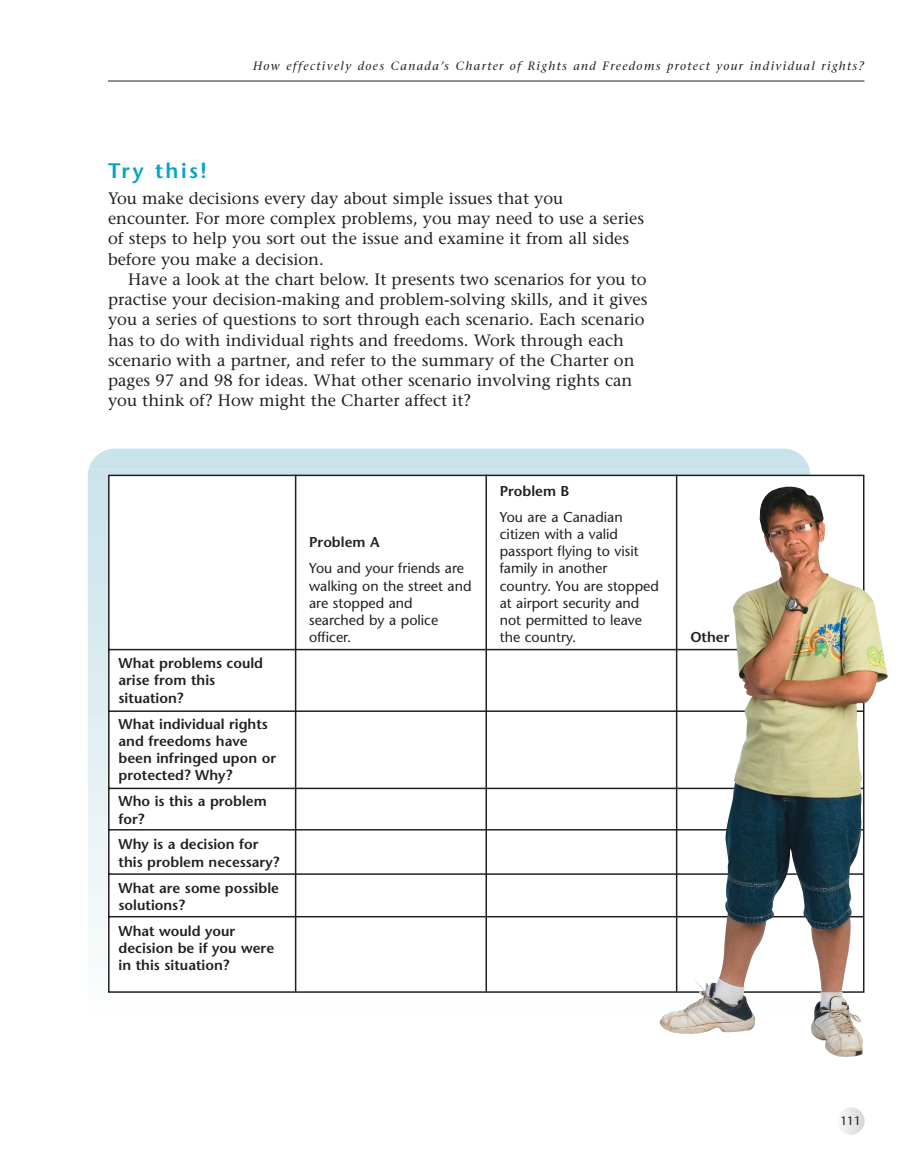
<style>
.page{position:relative;width:905px;height:1175px;background:#fff}
.page>*{position:absolute;margin:0;border:0;box-sizing:border-box;transform-origin:0 0}
.t1{font:600 21px "Stone Sans";letter-spacing:.115em;color:#00a5c7}
.t2{font:16.5px/20.2px "Stone Serif";color:#231f20}
.t3{font:600 14.25px/17.2px "Stone Sans";color:#231f20}
.t4{font:14.25px/17.2px "Stone Sans";color:#231f20}
.t5{font:italic 12px "Stone Serif";letter-spacing:.115em;color:#231f20}
.t6{font:12px "Stone Sans";color:#231f20}
</style>
<div class="page">
<svg style="left:841px;top:1107px;width:24px;height:27px"></svg>
<hr style="left:108px;top:81px;width:756px;height:1px;background:#231f20">
<div style="left:88px;top:448px;width:722px;height:11px;background:#c9e3eb"></div>
<div style="left:88px;top:457px;width:722px;height:13px;background:#cae3eb"></div>
<div style="left:88px;top:468px;width:722px;height:13px;background:#cbe4ec"></div>
<div style="left:88px;top:480px;width:722px;height:12px;background:#cce4ec"></div>
<div style="left:88px;top:491px;width:722px;height:13px;background:#cde4ec"></div>
<div style="left:88px;top:502px;width:722px;height:13px;background:#cee5ec"></div>
<div style="left:88px;top:513px;width:722px;height:13px;background:#cee5ed"></div>
<div style="left:88px;top:524px;width:722px;height:13px;background:#d0e6ed"></div>
<div style="left:88px;top:535px;width:722px;height:13px;background:#d1e7ee"></div>
<div style="left:88px;top:547px;width:722px;height:12px;background:#d2e7ee"></div>
<div style="left:88px;top:558px;width:722px;height:13px;background:#d2e7ee"></div>
<div style="left:88px;top:569px;width:722px;height:13px;background:#d3e8ee"></div>
<div style="left:88px;top:580px;width:722px;height:13px;background:#d5e8ee"></div>
<div style="left:88px;top:591px;width:722px;height:13px;background:#d6e9ef"></div>
<div style="left:88px;top:602px;width:722px;height:13px;background:#d6e9ef"></div>
<div style="left:88px;top:614px;width:722px;height:12px;background:#d7e9ef"></div>
<div style="left:88px;top:625px;width:722px;height:13px;background:#d9ebf0"></div>
<div style="left:88px;top:636px;width:722px;height:13px;background:#daebf0"></div>
<div style="left:88px;top:647px;width:722px;height:13px;background:#daebf1"></div>
<div style="left:88px;top:658px;width:722px;height:13px;background:#dbecf1"></div>
<div style="left:88px;top:669px;width:722px;height:13px;background:#ddecf1"></div>
<div style="left:88px;top:681px;width:722px;height:12px;background:#deedf1"></div>
<div style="left:88px;top:692px;width:722px;height:13px;background:#deedf2"></div>
<div style="left:88px;top:703px;width:722px;height:13px;background:#dfedf2"></div>
<div style="left:88px;top:714px;width:722px;height:13px;background:#e1eff3"></div>
<div style="left:88px;top:725px;width:722px;height:13px;background:#e2eff3"></div>
<div style="left:88px;top:736px;width:722px;height:13px;background:#e3f0f4"></div>
<div style="left:88px;top:748px;width:722px;height:12px;background:#e4f0f4"></div>
<div style="left:88px;top:759px;width:722px;height:13px;background:#e5f0f4"></div>
<div style="left:88px;top:770px;width:722px;height:13px;background:#e6f1f4"></div>
<div style="left:88px;top:781px;width:722px;height:13px;background:#e7f1f5"></div>
<div style="left:88px;top:792px;width:722px;height:13px;background:#e8f2f5"></div>
<div style="left:88px;top:803px;width:722px;height:13px;background:#e9f3f6"></div>
<div style="left:88px;top:815px;width:722px;height:12px;background:#eaf3f6"></div>
<div style="left:88px;top:826px;width:722px;height:12px;background:#ebf4f7"></div>
<div style="left:88px;top:837px;width:722px;height:13px;background:#ecf4f7"></div>
<div style="left:88px;top:848px;width:722px;height:13px;background:#edf5f7"></div>
<div style="left:88px;top:859px;width:722px;height:13px;background:#eef5f7"></div>
<div style="left:88px;top:870px;width:722px;height:13px;background:#eff5f8"></div>
<div style="left:88px;top:882px;width:722px;height:12px;background:#f0f6f8"></div>
<div style="left:88px;top:893px;width:722px;height:12px;background:#f1f8f9"></div>
<div style="left:88px;top:904px;width:722px;height:13px;background:#f2f8f9"></div>
<div style="left:88px;top:915px;width:722px;height:13px;background:#f3f9fa"></div>
<div style="left:88px;top:926px;width:722px;height:13px;background:#f4f9fa"></div>
<div style="left:88px;top:937px;width:722px;height:13px;background:#f5f9fa"></div>
<div style="left:88px;top:949px;width:722px;height:12px;background:#f6fafb"></div>
<div style="left:88px;top:960px;width:722px;height:12px;background:#f7fafc"></div>
<div style="left:88px;top:971px;width:722px;height:13px;background:#f8fbfc"></div>
<div style="left:88px;top:982px;width:722px;height:13px;background:#fafdfd"></div>
<div style="left:108px;top:474px;width:757px;height:519px;background:#fff"></div>
<hr style="left:295px;top:474px;width:1px;height:517px;background:#231f20">
<hr style="left:485px;top:474px;width:2px;height:517px;background:#231f20">
<hr style="left:676px;top:474px;width:1px;height:517px;background:#231f20">
<img style="left:658px;top:486px;width:230px;height:548px">
<p class="t5" style="left:253px;top:62px;width:612px">How effectively does Canada’s Charter of Rights and Freedoms protect your individual rights?</p>
<p class="t1" style="left:108px;top:162px;width:100px">Try this!</p>
<p class="t2" style="left:108px;top:190px;width:537px">You make decisions every day about simple issues that you encounter. For more complex problems, you may need to use a series of steps to help you sort out the issue and examine it from all sides before you make a decision.</p>
<p class="t2" style="left:108px;top:271px;width:541px;text-indent:20px">Have a look at the chart below. It presents two scenarios for you to practise your decision-making and problem-solving skills, and it gives you a series of questions to sort through each scenario. Each scenario has to do with individual rights and freedoms. Work through each scenario with a partner, and refer to the summary of the Charter on pages 97 and 98 for ideas. What other scenario involving rights can you think of? How might the Charter affect it?</p>
<p class="t3" style="left:118px;top:656px;width:146px">What problems could arise from this situation?</p>
<p class="t3" style="left:118px;top:716px;width:159px">What individual rights and freedoms have been infringed upon or protected? Why?</p>
<p class="t3" style="left:118px;top:794px;width:150px">Who is this a problem for?</p>
<p class="t3" style="left:118px;top:837px;width:162px">Why is a decision for this problem necessary?</p>
<p class="t3" style="left:118px;top:880px;width:162px">What are some possible solutions?</p>
<p class="t3" style="left:118px;top:923px;width:157px">What would your decision be if you were in this situation?</p>
<p class="t3" style="left:309px;top:535px;width:72px">Problem A</p>
<p class="t4" style="left:309px;top:561px;width:164px">You and your friends are walking on the street and are stopped and searched by a police officer.</p>
<p class="t3" style="left:499px;top:483px;width:71px">Problem B</p>
<p class="t4" style="left:499px;top:509px;width:161px">You are a Canadian citizen with a valid passport flying to visit family in another country. You are stopped at airport security and not permitted to leave the country.</p>
<p class="t3" style="left:690px;top:630px;width:41px">Other</p>
<p class="t6" style="left:840px;top:1116px;width:22px">111</p>
</div>
